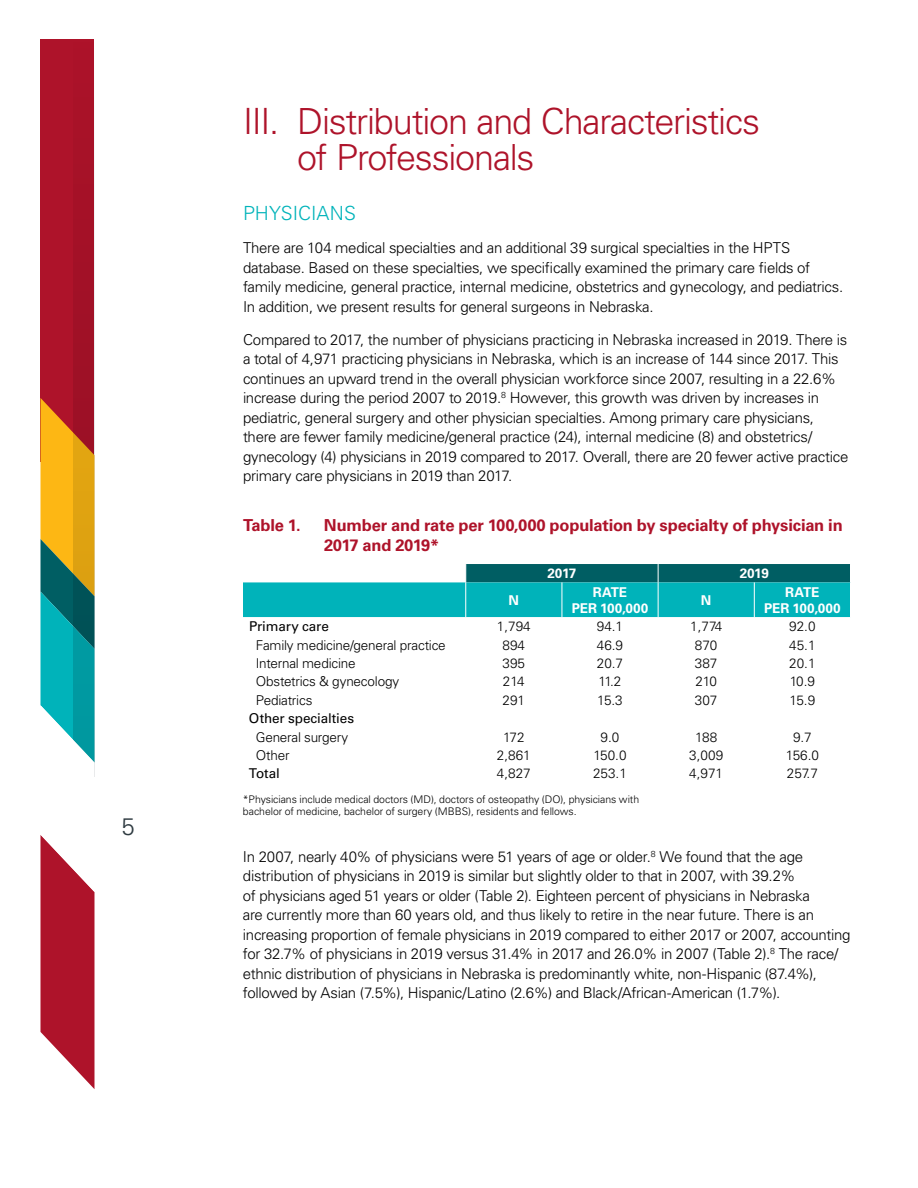
<style>
.page{position:relative;width:918px;height:1188px;background:#fff}
.page>*{position:absolute;margin:0;border:0;box-sizing:border-box;transform-origin:0 0}
.t1{font:300 36px/36px "Univers LT Std";letter-spacing:-.035em;color:#ae132a}
.t2{font:300 24px "Univers LT Std";color:#303c42}
.t3{font:300 19.5px "Univers LT Std";color:#00b3ba}
.t4{font:700 16.5px/19.8px "Univers LT Std";letter-spacing:-.01em;color:#ae132a}
.t5{font:300 15px/19.5px "Univers LT Std";letter-spacing:-.02em;color:#000}
.t6{font:300 13.5px "Univers LT Std";letter-spacing:-.015em;color:#000}
.t7{font:700 13.5px/16.2px "Univers LT Std";letter-spacing:-.01em;color:#fff;text-align:center}
.t8{font:13.5px "Univers LT Std";letter-spacing:-.01em;color:#000}
.t9{font:300 10.5px/12.6px "Univers LT Std";letter-spacing:-.005em;color:#000}
</style>
<div class="page">
<div style="left:40px;top:39px;width:54px;height:422px;background:#ae132a"></div>
<div style="left:73px;top:39px;width:21px;height:738px;background:#a41127"></div>
<svg style="left:40px;top:398px;width:54px;height:691px"></svg>
<svg style="left:243px;top:564px;width:607px;height:53px;background:#22aab0"></svg>
<hr style="left:465px;top:582px;width:1px;height:35px;background:#fff">
<hr style="left:562px;top:582px;width:1px;height:35px;background:#fff">
<hr style="left:658px;top:582px;width:1px;height:35px;background:#fff">
<hr style="left:754px;top:582px;width:1px;height:35px;background:#fff">
<h2 class="t2" style="left:122px;top:812px;width:15px">5</h2>
<h1 class="t1" style="left:297px;top:103px;width:465px;text-indent:-54px">III. Distribution and Characteristics of Professionals</h1>
<h3 class="t3" style="left:243px;top:202px;width:114px">PHYSICIANS</h3>
<p class="t5" style="left:243px;top:238px;width:602px">There are 104 medical specialties and an additional 39 surgical specialties in the HPTS database. Based on these specialties, we specifically examined the primary care fields of family medicine, general practice, internal medicine, obstetrics and gynecology, and pediatrics.<br>In addition, we present results for general surgeons in Nebraska.</p>
<p class="t5" style="left:243px;top:330px;width:607px">Compared to 2017, the number of physicians practicing in Nebraska increased in 2019. There is a total of 4,971 practicing physicians in Nebraska, which is an increase of 144 since 2017. This continues an upward trend in the overall physician workforce since 2007, resulting in a 22.6% increase during the period 2007 to 2019.<sup>8</sup> However, this growth was driven by increases in pediatric, general surgery and other physician specialties. Among primary care physicians, there are fewer family medicine/general practice (24), internal medicine (8) and obstetrics/ gynecology (4) physicians in 2019 compared to 2017. Overall, there are 20 fewer active practice primary care physicians in 2019 than 2017.</p>
<p class="t4" style="left:243px;top:515px;width:59px">Table 1.</p>
<p class="t4" style="left:324px;top:515px;width:520px">Number and rate per 100,000 population by specialty of physician in<br>2017 and 2019*</p>
<p class="t7" style="left:548px;top:565px;width:30px">2017</p>
<p class="t7" style="left:740px;top:565px;width:31px">2019</p>
<p class="t7" style="left:509px;top:592px;width:12px">N</p>
<p class="t7" style="left:572px;top:584px;width:78px">RATE<br>PER 100,000</p>
<p class="t7" style="left:701px;top:592px;width:12px">N</p>
<p class="t7" style="left:764px;top:584px;width:78px">RATE<br>PER 100,000</p>
<p class="t8" style="left:249px;top:618px;width:82px">Primary care</p>
<p class="t6" style="left:497px;top:618px;width:35px">1,794</p>
<p class="t6" style="left:597px;top:618px;width:28px">94.1</p>
<p class="t6" style="left:690px;top:618px;width:33px">1,774</p>
<p class="t6" style="left:789px;top:618px;width:28px">92.0</p>
<p class="t6" style="left:256px;top:637px;width:192px">Family medicine/general practice</p>
<p class="t6" style="left:503px;top:637px;width:24px">894</p>
<p class="t6" style="left:597px;top:637px;width:28px">46.9</p>
<p class="t6" style="left:695px;top:637px;width:24px">870</p>
<p class="t6" style="left:789px;top:637px;width:28px">45.1</p>
<p class="t6" style="left:256px;top:655px;width:101px">Internal medicine</p>
<p class="t6" style="left:503px;top:655px;width:24px">395</p>
<p class="t6" style="left:597px;top:655px;width:28px">20.7</p>
<p class="t6" style="left:695px;top:655px;width:24px">387</p>
<p class="t6" style="left:789px;top:655px;width:28px">20.1</p>
<p class="t6" style="left:256px;top:673px;width:145px">Obstetrics &amp; gynecology</p>
<p class="t6" style="left:503px;top:673px;width:23px">214</p>
<p class="t6" style="left:599px;top:673px;width:24px">11.2</p>
<p class="t6" style="left:695px;top:673px;width:23px">210</p>
<p class="t6" style="left:790px;top:673px;width:27px">10.9</p>
<p class="t6" style="left:256px;top:692px;width:58px">Pediatrics</p>
<p class="t6" style="left:503px;top:692px;width:24px">291</p>
<p class="t6" style="left:597px;top:692px;width:27px">15.3</p>
<p class="t6" style="left:695px;top:692px;width:24px">307</p>
<p class="t6" style="left:790px;top:692px;width:27px">15.9</p>
<p class="t8" style="left:249px;top:710px;width:107px">Other specialties</p>
<p class="t6" style="left:256px;top:729px;width:94px">General surgery</p>
<p class="t6" style="left:503px;top:729px;width:23px">172</p>
<p class="t6" style="left:601px;top:729px;width:20px">9.0</p>
<p class="t6" style="left:695px;top:729px;width:24px">188</p>
<p class="t6" style="left:793px;top:729px;width:20px">9.7</p>
<p class="t6" style="left:256px;top:747px;width:35px">Other</p>
<p class="t6" style="left:497px;top:747px;width:35px">2,861</p>
<p class="t6" style="left:593px;top:747px;width:35px">150.0</p>
<p class="t6" style="left:689px;top:747px;width:36px">3,009</p>
<p class="t6" style="left:786px;top:747px;width:35px">156.0</p>
<p class="t8" style="left:249px;top:766px;width:32px">Total</p>
<p class="t6" style="left:497px;top:766px;width:35px">4,827</p>
<p class="t6" style="left:593px;top:766px;width:35px">253.1</p>
<p class="t6" style="left:689px;top:766px;width:35px">4,971</p>
<p class="t6" style="left:787px;top:766px;width:32px">257.7</p>
<p class="t9" style="left:243px;top:793px;width:398px">*Physicians include medical doctors (MD), doctors of osteopathy (DO), physicians with bachelor of medicine, bachelor of surgery (MBBS), residents and fellows.</p>
<p class="t5" style="left:243px;top:847px;width:609px">In 2007, nearly 40% of physicians were 51 years of age or older.<sup>8</sup> We found that the age distribution of physicians in 2019 is similar but slightly older to that in 2007, with 39.2%<br>of physicians aged 51 years or older (Table 2). Eighteen percent of physicians in Nebraska<br>are currently more than 60 years old, and thus likely to retire in the near future. There is an increasing proportion of female physicians in 2019 compared to either 2017 or 2007, accounting for 32.7% of physicians in 2019 versus 31.4% in 2017 and 26.0% in 2007 (Table 2).<sup>8</sup> The race/ ethnic distribution of physicians in Nebraska is predominantly white, non-Hispanic (87.4%), followed by Asian (7.5%), Hispanic/Latino (2.6%) and Black/African-American (1.7%).</p>
</div>
